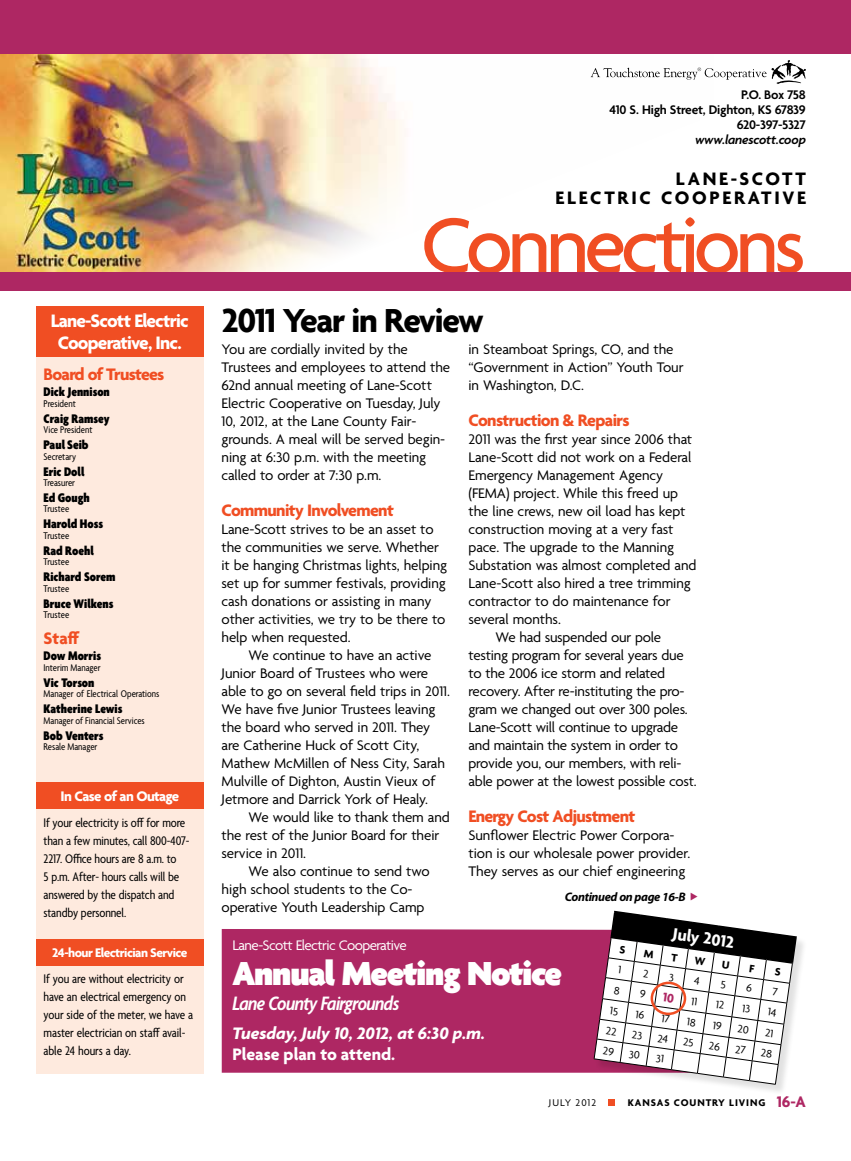
<style>
.page{position:relative;width:851px;height:1161px;background:#fff}
.page>*{position:absolute;margin:0;border:0;box-sizing:border-box;transform-origin:0 0}
.t1{font:500 85.5px "Agenda";letter-spacing:-.06em;color:#f04e23}
.t2{font:900 36px "Agenda";letter-spacing:-.035em;color:#fff}
.t3{font:700 36px "Agenda";letter-spacing:-.035em;color:#000}
.t4{font:italic 600 condensed 21px "Agenda";letter-spacing:-.03em;color:#fff}
.t5{font:700 19.5px/22.5px "Agenda";color:#fff;text-align:center}
.t6{font:700 19.5px/19.5px "Agenda";letter-spacing:.14em;color:#000;text-align:right}
.t7{font:700 18px "Agenda";letter-spacing:-.035em;color:#f04e23}
.t8{font:italic 700 18px "Agenda";color:#fff}
.t9{font:700 18px "Agenda";color:#fff}
.t10{font:700 17.55px "Agenda";color:#fff}
.t11{font:15px/18px "Agenda";letter-spacing:-.005em;color:#000}
.t12{font:15px "Agenda";letter-spacing:-.04em;color:#fff}
.t13{font:700 15px "Agenda";color:#fff}
.t14{font:condensed 13.5px/18px "Agenda";letter-spacing:-.01em;color:#000}
.t15{font:900 condensed 13.5px "Agenda";color:#000}
.t16{font:600 13.5px/15px "Agenda";letter-spacing:-.015em;color:#000;text-align:right}
.t17{font:700 13.5px "Agenda";letter-spacing:-.04em;color:#fff}
.t18{font:italic 600 13.5px "Agenda";letter-spacing:-.015em;color:#000}
.t19{font:italic 700 12.3px "Myriad Pro";letter-spacing:-.03em;color:#000}
.t20{font:condensed 10.5px "Agenda";color:#000}
.t21{font:700 10.5px "Agenda";letter-spacing:.09em;color:#000}
.t22{font:10.5px "Agenda";letter-spacing:.09em;color:#000}
.s1{font-size:16.5px;color:#ae2763}
</style>
<div class="page">
<img style="left:0;top:54px;width:402px;height:218px">
<svg style="left:590px;top:60px;width:216px;height:24px"></svg>
<div style="left:36px;top:332px;width:168px;height:742px;background:#feeade"></div>
<div style="left:36px;top:306px;width:168px;height:50px;background:#f04e23"></div>
<div style="left:36px;top:782px;width:168px;height:27px;background:#f04e23"></div>
<div style="left:36px;top:939px;width:168px;height:27px;background:#f04e23"></div>
<div style="left:0;top:272px;width:850px;height:19px;background:#ae2763"></div>
<div style="left:222px;top:929px;width:371px;height:144px;background:#ae2763"></div>
<div style="left:595px;top:912px;width:212px;height:184px;background:#000;opacity:.12"></div>
<div style="left:608px;top:1099px;width:7px;height:7px;background:#f04e23"></div>
<div style="left:0;top:0;width:850px;height:54px;background:#ae2763"></div>
<svg style="left:593px;top:910px;width:205px;height:175px"></svg>
<h3 class="t5" style="left:51px;top:311px;width:140px">Lane-Scott Electric<br>Cooperative, Inc.</h3>
<p class="t7" style="left:44px;top:365px;width:122px">Board of Trustees</p>
<p class="t15" style="left:44px;top:385px;width:68px">Dick Jennison</p>
<p class="t20" style="left:44px;top:398px;width:34px">President</p>
<p class="t15" style="left:44px;top:411px;width:68px">Craig Ramsey</p>
<p class="t20" style="left:44px;top:424px;width:50px">Vice President</p>
<p class="t15" style="left:44px;top:438px;width:47px">Paul Seib</p>
<p class="t20" style="left:44px;top:451px;width:34px">Secretary</p>
<p class="t15" style="left:44px;top:464px;width:43px">Eric Doll</p>
<p class="t20" style="left:44px;top:477px;width:33px">Treasurer</p>
<p class="t15" style="left:44px;top:490px;width:48px">Ed Gough</p>
<p class="t20" style="left:44px;top:503px;width:27px">Trustee</p>
<p class="t15" style="left:44px;top:517px;width:61px">Harold Hoss</p>
<p class="t20" style="left:44px;top:530px;width:27px">Trustee</p>
<p class="t15" style="left:44px;top:543px;width:52px">Rad Roehl</p>
<p class="t20" style="left:44px;top:556px;width:27px">Trustee</p>
<p class="t15" style="left:44px;top:570px;width:73px">Richard Sorem</p>
<p class="t20" style="left:44px;top:583px;width:27px">Trustee</p>
<p class="t15" style="left:44px;top:596px;width:71px">Bruce Wilkens</p>
<p class="t20" style="left:44px;top:609px;width:27px">Trustee</p>
<p class="t7" style="left:44px;top:629px;width:38px">Staff</p>
<p class="t15" style="left:44px;top:649px;width:59px">Dow Morris</p>
<p class="t20" style="left:44px;top:662px;width:59px">Interim Manager</p>
<p class="t15" style="left:44px;top:675px;width:52px">Vic Torson</p>
<p class="t20" style="left:44px;top:688px;width:117px">Manager of Electrical Operations</p>
<p class="t15" style="left:44px;top:702px;width:80px">Katherine Lewis</p>
<p class="t20" style="left:44px;top:715px;width:103px">Manager of Financial Services</p>
<p class="t15" style="left:44px;top:728px;width:61px">Bob Venters</p>
<p class="t20" style="left:44px;top:741px;width:55px">Resale Manager</p>
<p class="t13" style="left:60px;top:788px;width:120px">In Case of an Outage</p>
<p class="t14" style="left:44px;top:815px;width:148px">If your electricity is off for more than a few minutes, call 800-407-<br>2217. Office hours are 8 a.m. to<br>5 p.m. After- hours calls will be answered by the dispatch and standby personnel.</p>
<p class="t17" style="left:52px;top:946px;width:137px">24-hour Electrician Service</p>
<p class="t14" style="left:44px;top:971px;width:151px">If you are without electricity or have an electrical emergency on your side of the meter, we have a master electrician on staff avail&shy;able 24 hours a day.</p>
<p class="t16" style="left:609px;top:88px;width:198px">P.O. Box 758<br>410 S. High Street, Dighton, KS 67839<br>620-397-5327</p>
<p class="t18" style="left:695px;top:132px;width:112px">www.lanescott.coop</p>
<h3 class="t6" style="left:555px;top:170px;width:252px">Lane-Scott<br>El ectric cooperative</h3>
<h1 class="t1" style="left:421px;top:200px;width:386px">Connections</h1>
<h2 class="t3" style="left:222px;top:301px;width:263px">2011 Year in Review</h2>
<p class="t11" style="left:221px;top:341px;width:230px">You are cordially invited by the Trustees and employees to attend the 62nd annual meeting of Lane-Scott Electric Cooperative on Tuesday, July 10, 2012, at the Lane County Fair&shy;grounds. A meal will be served begin&shy;ning at 6:30 p.m. with the meeting called to order at 7:30 p.m.</p>
<p class="t7" style="left:221px;top:501px;width:174px">Community Involvement</p>
<p class="t11" style="left:221px;top:521px;width:227px">Lane-Scott strives to be an asset to the communities we serve. Whether it be hanging Christmas lights, helping set up for summer festivals, providing cash donations or assisting in many other activities, we try to be there to help when requested.</p>
<p class="t11" style="left:221px;top:647px;width:230px;text-indent:27px">We continue to have an active Junior Board of Trustees who were able to go on several field trips in 2011.<br>We have five Junior Trustees leaving the board who served in 2011. They are Catherine Huck of Scott City, Mathew McMillen of Ness City, Sarah Mulville of Dighton, Austin Vieux of Jetmore and Darrick York of Healy.</p>
<p class="t11" style="left:221px;top:809px;width:230px;text-indent:27px">We would like to thank them and the rest of the Junior Board for their service in 2011.</p>
<p class="t11" style="left:221px;top:863px;width:210px;text-indent:27px">We also continue to send two high school students to the Co&shy;operative Youth Leadership Camp</p>
<p class="t11" style="left:468px;top:341px;width:216px">in Steamboat Springs, CO, and the “Government in Action” Youth Tour in Washington, D.C.</p>
<p class="t7" style="left:468px;top:411px;width:162px">Construction &amp; Repairs</p>
<p class="t11" style="left:468px;top:431px;width:225px">2011 was the first year since 2006 that</p>
<p class="t11" style="left:468px;top:449px;width:224px">Lane-Scott did not work on a Federal</p>
<p class="t11" style="left:468px;top:467px;width:196px">Emergency Management Agency</p>
<p class="t11" style="left:468px;top:485px;width:211px">(FEMA) project. While this freed up</p>
<p class="t11" style="left:468px;top:503px;width:218px">the line crews, new oil load has kept</p>
<p class="t11" style="left:468px;top:521px;width:206px">construction moving at a very fast</p>
<p class="t11" style="left:468px;top:539px;width:207px">pace. The upgrade to the Manning</p>
<p class="t11" style="left:468px;top:557px;width:229px">Substation was almost completed and</p>
<p class="t11" style="left:468px;top:575px;width:224px">Lane-Scott also hired a tree trimming</p>
<p class="t11" style="left:468px;top:593px;width:203px">contractor to do maintenance for</p>
<p class="t11" style="left:468px;top:611px;width:94px">several months.</p>
<p class="t11" style="left:495px;top:629px;width:167px">We had suspended our pole</p>
<p class="t11" style="left:468px;top:647px;width:217px">testing program for several years due</p>
<p class="t11" style="left:468px;top:665px;width:198px">to the 2006 ice storm and related</p>
<p class="t11" style="left:468px;top:683px;width:217px">recovery. After re-instituting the pro-</p>
<p class="t11" style="left:468px;top:701px;width:221px">gram we changed out over 300 poles.</p>
<p class="t11" style="left:468px;top:719px;width:211px">Lane-Scott will continue to upgrade</p>
<p class="t11" style="left:468px;top:737px;width:211px">and maintain the system in order to</p>
<p class="t11" style="left:468px;top:755px;width:214px">provide you, our members, with reli-</p>
<p class="t11" style="left:468px;top:773px;width:230px">able power at the lowest possible cost.</p>
<p class="t7" style="left:468px;top:807px;width:168px">Energy Cost Adjustment</p>
<p class="t11" style="left:468px;top:827px;width:223px">Sunflower Electric Power Corpora&shy;tion is our wholesale power provider.<br>They serves as our chief engineering</p>
<p class="t19" style="left:565px;top:888px;width:122px">Continued on page 16-B</p>
<p class="t12" style="left:232px;top:937px;width:176px">Lane-Scott Electric Cooperative</p>
<h2 class="t2" style="left:232px;top:954px;width:331px">Annual Meeting Notice</h2>
<h3 class="t4" style="left:232px;top:992px;width:168px">Lane County Fairgrounds</h3>
<p class="t8" style="left:232px;top:1023px;width:254px">Tuesday, July 10, 2012, at 6:30 p.m.</p>
<p class="t9" style="left:232px;top:1045px;width:164px">Please plan to attend.</p>
<p class="t10" style="left:674px;top:924px;width:63px;rotate:8deg">July 2012</p>
<p class="t22" style="left:549px;top:1096px;width:49px">July 2012</p>
<p class="t21" style="left:627px;top:1096px;width:179px">Kansas Country LivinG <span class="s1">16-A</span></p>
</div>
